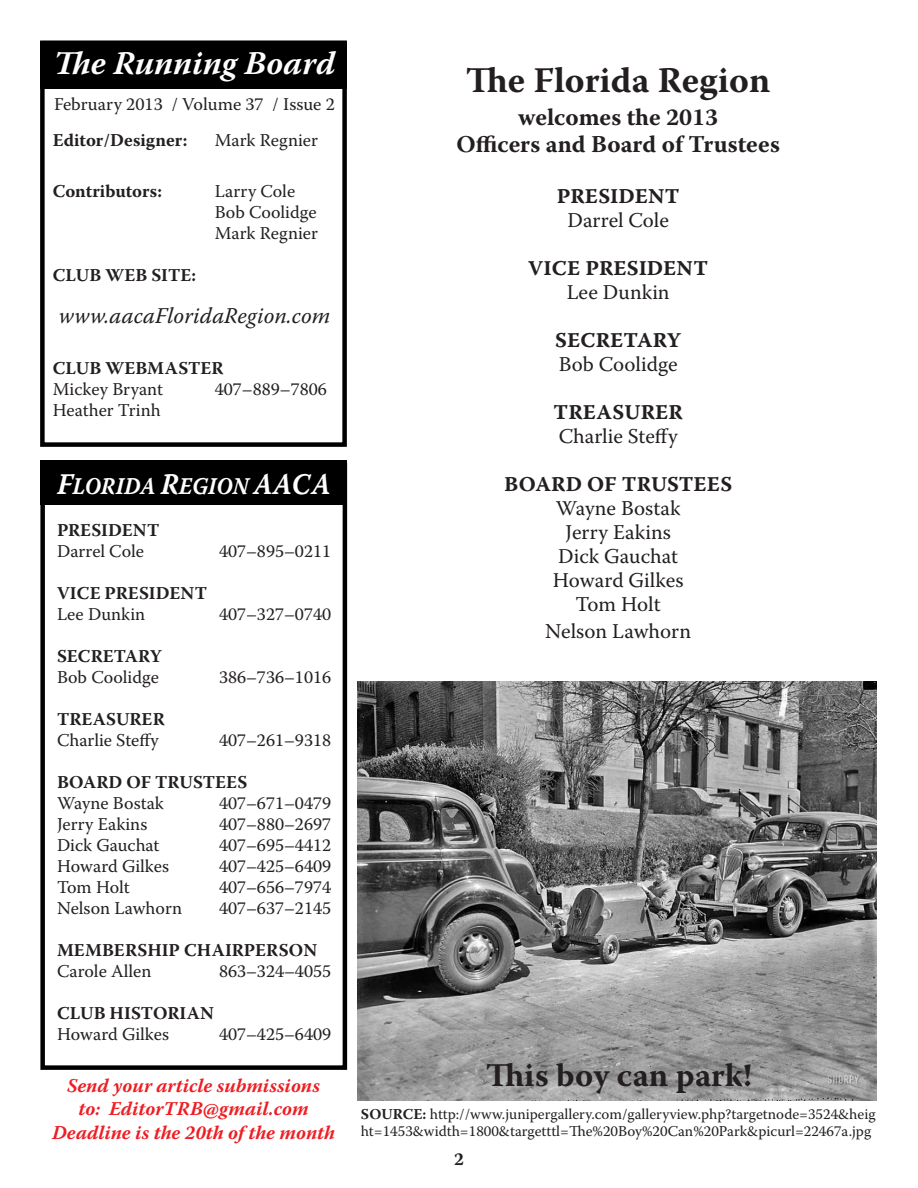
<style>
.page{position:relative;width:918px;height:1188px;background:#fff}
.page>*{position:absolute;margin:0;border:0;box-sizing:border-box;transform-origin:0 0}
.t1{font:700 36px "Warnock Pro";color:#231f20}
.t2{font:700 33px "Warnock Pro";letter-spacing:.01em;color:#231f20}
.t3{font:italic 700 33px "Warnock Pro";color:#fff}
.t4{font:700 24px/27px "Warnock Pro";color:#231f20;text-align:center}
.t5{font:24px "Warnock Pro Bold It Capt";color:#fff;scale:.89 1}
.t6{font:italic 22.5px "Warnock Pro";color:#231f20}
.t7{font:21px/24px "Warnock Pro";color:#231f20;text-align:center}
.t8{font:21px "Warnock Pro Bold Capt";color:#231f20}
.t9{font:italic 700 19.5px/23.4px "Warnock Pro";color:#ee1d23;text-align:center}
.t10{font:18px/21px "Warnock Pro";color:#231f20}
.t11{font:700 18px "Warnock Pro";color:#231f20}
.t12{font:15px/16.5px "Warnock Pro";color:#231f20}
.s1{font-size:30px}
.s2{font-weight:700}
</style>
<div class="page">
<div style="left:40px;top:463px;width:307px;height:607px;border:4px solid #000"></div>
<div style="left:40px;top:40px;width:307px;height:407px;border:4px solid #000"></div>
<div style="left:40px;top:461px;width:307px;height:44px;background:#000"></div>
<div style="left:40px;top:41px;width:307px;height:48px;background:#000"></div>
<img style="left:358px;top:682px;width:518px;height:418px">
<h2 class="t3" style="left:54px;top:43px;width:283px">The Running Board</h2>
<p class="t10" style="left:54px;top:93px;width:282px">February 2013 / Volume 37 / Issue 2</p>
<p class="t11" style="left:53px;top:129px;width:136px">Editor/Designer:</p>
<p class="t10" style="left:215px;top:129px;width:105px">Mark Regnier</p>
<p class="t11" style="left:53px;top:180px;width:111px">Contributors:</p>
<p class="t10" style="left:215px;top:180px;width:105px">Larry Cole<br>Bob Coolidge<br>Mark Regnier</p>
<p class="t11" style="left:53px;top:264px;width:145px">CLUB WEB SITE:</p>
<p class="t6" style="left:59px;top:302px;width:273px">www.aacaFloridaRegion.com</p>
<p class="t11" style="left:53px;top:357px;width:172px">CLUB WEBMASTER</p>
<p class="t10" style="left:53px;top:378px;width:112px">Mickey Bryant</p>
<p class="t10" style="left:215px;top:378px;width:114px">407–889–7806</p>
<p class="t10" style="left:53px;top:399px;width:109px">Heather Trinh</p>
<h3 class="t5" style="left:57px;top:472px;width:309px"><span class="s1">F</span>LORIDA <span class="s1">R</span>EGION <span class="s1">AACA</span></h3>
<p class="t11" style="left:57px;top:519px;width:104px">PRESIDENT</p>
<p class="t10" style="left:57px;top:540px;width:89px">Darrel Cole</p>
<p class="t10" style="left:219px;top:540px;width:114px">407–895–0211</p>
<p class="t11" style="left:57px;top:582px;width:152px">VICE PRESIDENT</p>
<p class="t10" style="left:57px;top:603px;width:90px">Lee Dunkin</p>
<p class="t10" style="left:219px;top:603px;width:114px">407–327–0740</p>
<p class="t11" style="left:57px;top:645px;width:106px">SECRETARY</p>
<p class="t10" style="left:57px;top:666px;width:103px">Bob Coolidge</p>
<p class="t10" style="left:219px;top:666px;width:114px">386–736–1016</p>
<p class="t11" style="left:57px;top:708px;width:109px">TREASURER</p>
<p class="t10" style="left:57px;top:729px;width:103px">Charlie Steffy</p>
<p class="t10" style="left:219px;top:729px;width:114px">407–261–9318</p>
<p class="t11" style="left:57px;top:771px;width:192px">BOARD OF TRUSTEES</p>
<p class="t10" style="left:57px;top:792px;width:108px">Wayne Bostak</p>
<p class="t10" style="left:219px;top:792px;width:114px">407–671–0479</p>
<p class="t10" style="left:57px;top:813px;width:92px">Jerry Eakins</p>
<p class="t10" style="left:219px;top:813px;width:114px">407–880–2697</p>
<p class="t10" style="left:57px;top:834px;width:104px">Dick Gauchat</p>
<p class="t10" style="left:219px;top:834px;width:114px">407–695–4412</p>
<p class="t10" style="left:57px;top:855px;width:114px">Howard Gilkes</p>
<p class="t10" style="left:219px;top:855px;width:114px">407–425–6409</p>
<p class="t10" style="left:57px;top:876px;width:74px">Tom Holt</p>
<p class="t10" style="left:219px;top:876px;width:114px">407–656–7974</p>
<p class="t10" style="left:57px;top:897px;width:127px">Nelson Lawhorn</p>
<p class="t10" style="left:219px;top:897px;width:114px">407–637–2145</p>
<p class="t11" style="left:57px;top:939px;width:262px">MEMBERSHIP CHAIRPERSON</p>
<p class="t10" style="left:57px;top:960px;width:96px">Carole Allen</p>
<p class="t10" style="left:219px;top:960px;width:114px">863–324–4055</p>
<p class="t11" style="left:57px;top:1002px;width:158px">CLUB HISTORIAN</p>
<p class="t10" style="left:57px;top:1023px;width:114px">Howard Gilkes</p>
<p class="t10" style="left:219px;top:1023px;width:114px">407–425–6409</p>
<p class="t9" style="left:52px;top:1073px;width:285px">Send your article submissions<br>to: EditorTRB@gmail.com<br>Deadline is the 20th of the month</p>
<h1 class="t1" style="left:466px;top:58px;width:306px">The Florida Region</h1>
<h3 class="t4" style="left:456px;top:103px;width:325px">welcomes the 2013<br>Officers and Board of Trustees</h3>
<p class="t8" style="left:557px;top:183px;width:124px">PRESIDENT</p>
<p class="t7" style="left:567px;top:207px;width:103px">Darrel Cole</p>
<p class="t8" style="left:528px;top:255px;width:181px">VICE PRESIDENT</p>
<p class="t7" style="left:567px;top:279px;width:104px">Lee Dunkin</p>
<p class="t8" style="left:555px;top:327px;width:127px">SECRETARY</p>
<p class="t7" style="left:559px;top:351px;width:120px">Bob Coolidge</p>
<p class="t8" style="left:553px;top:399px;width:131px">TREASURER</p>
<p class="t7" style="left:559px;top:423px;width:120px">Charlie Steffy</p>
<p class="t8" style="left:504px;top:471px;width:230px">BOARD OF TRUSTEES</p>
<p class="t7" style="left:553px;top:495px;width:132px">Wayne Bostak<br>Jerry Eakins<br>Dick Gauchat<br>Howard Gilkes<br>Tom Holt</p>
<p class="t7" style="left:545px;top:618px;width:147px">Nelson Lawhorn</p>
<h2 class="t2" style="left:486px;top:1056px;width:267px">This boy can park!</h2>
<p class="t12" style="left:361px;top:1106px;width:516px"><span class="s2">SOURCE:</span> http://www.junipergallery.com/galleryview.php?targetnode=3524&amp;heig ht=1453&amp;width=1800&amp;targetttl=The%20Boy%20Can%20Park&amp;picurl=22467a.jpg</p>
<p class="t11" style="left:454px;top:1148px;width:11px">2</p>
</div>
